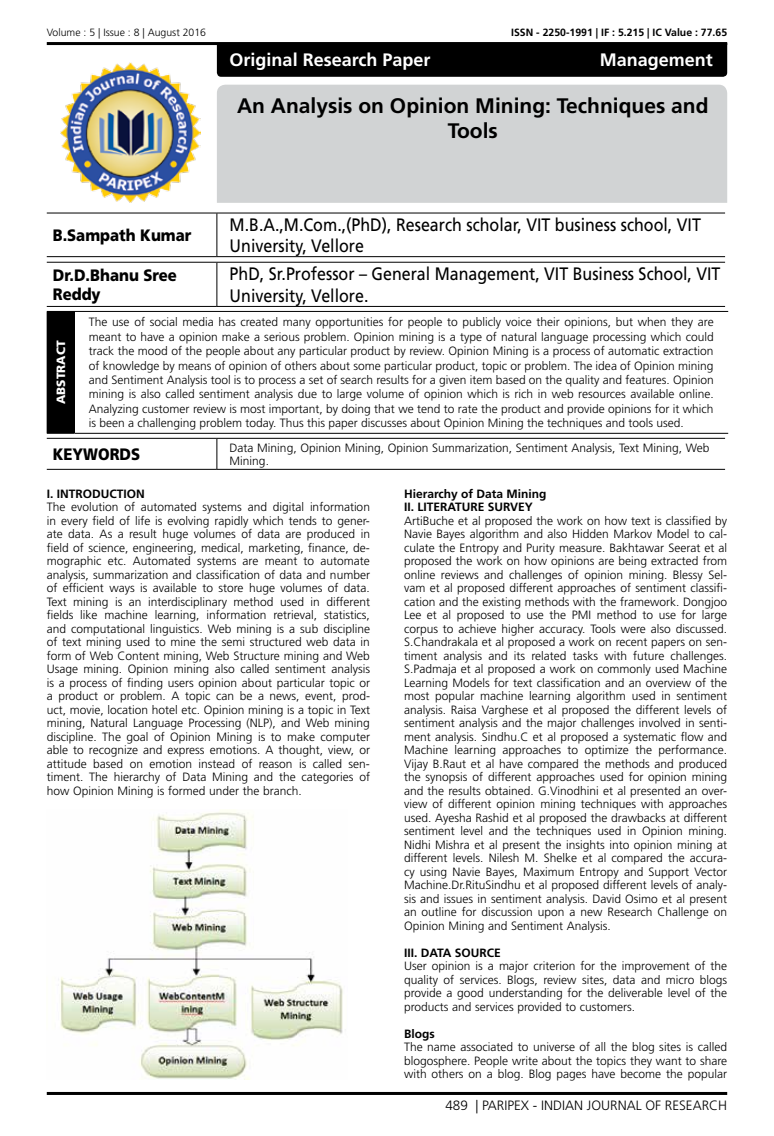
<style>
.page{position:relative;width:774px;height:1136px;background:#fff}
.page>*{position:absolute;margin:0;border:0;box-sizing:border-box;transform-origin:0 0}
.t1{font:700 21px/25.2px "Frutiger LT Std";color:#000;text-align:center}
.t2{font:18px/21.6px "Frutiger LT Std";color:#000;scale:.89 1}
.t3{font:700 18px "Frutiger LT Std";color:#fff}
.t4{font:900 16.5px/19.8px "Frutiger LT Std";color:#000;scale:.9 1}
.t5{font:300 13.5px "Frutiger LT Std";color:#000}
.t6{font:300 12px/13.5px "Frutiger LT Std";color:#000;text-align:justify}
.t7{font:700 12px/13.5px "Frutiger LT Std";color:#000}
.t8{font:900 12px "Frutiger LT Std";color:#fff}
.t9{font:700 10.5px "Frutiger LT Std";color:#000}
.t10{font:300 10.5px "Frutiger LT Std";color:#000}
</style>
<div class="page">
<hr style="left:47px;top:42px;width:680px;height:3px;background:#000">
<hr style="left:47px;top:1091px;width:680px;height:3px;background:#000">
<div style="left:217px;top:85px;width:510px;height:118px;background:#d1d3d4"></div>
<div style="left:217px;top:45px;width:510px;height:32px;background:#000"></div>
<img style="left:61px;top:63px;width:139px;height:140px">
<hr style="left:47px;top:213px;width:170px;height:1px;background:#000">
<hr style="left:217px;top:213px;width:508px;height:1px;background:#000">
<hr style="left:216px;top:213px;width:1px;height:43px;background:#000">
<hr style="left:47px;top:256px;width:170px;height:1px;background:#000">
<hr style="left:217px;top:256px;width:508px;height:1px;background:#000">
<hr style="left:47px;top:262px;width:170px;height:1px;background:#000">
<hr style="left:217px;top:262px;width:508px;height:1px;background:#000">
<hr style="left:216px;top:262px;width:1px;height:44px;background:#000">
<hr style="left:47px;top:306px;width:170px;height:1px;background:#000">
<hr style="left:217px;top:306px;width:508px;height:1px;background:#000">
<hr style="left:47px;top:438px;width:170px;height:1px;background:#000">
<hr style="left:217px;top:438px;width:508px;height:1px;background:#000">
<hr style="left:216px;top:438px;width:1px;height:31px;background:#000">
<hr style="left:47px;top:469px;width:170px;height:1px;background:#000">
<hr style="left:217px;top:469px;width:508px;height:1px;background:#000">
<div style="left:47px;top:311px;width:27px;height:122px;background:#000"></div>
<hr style="left:74px;top:311px;width:654px;height:1px;background:#000">
<hr style="left:74px;top:312px;width:1px;height:121px;background:#000">
<svg style="left:47px;top:433px;width:27px;height:1px"></svg>
<hr style="left:74px;top:433px;width:654px;height:1px;background:#000">
<img style="left:60px;top:810px;width:283px;height:269px">
<p class="t10" style="left:47px;top:27px;width:161px">Volume : 5 | Issue : 8 | August 2016</p>
<p class="t9" style="left:511px;top:27px;width:217px">ISSN - 2250-1991 | IF : 5.215 | IC Value : 77.65</p>
<h2 class="t3" style="left:230px;top:49px;width:202px">Original Research Paper</h2>
<h2 class="t3" style="left:600px;top:49px;width:115px">Management</h2>
<h1 class="t1" style="left:237px;top:93px;width:473px">An Analysis on Opinion Mining: Techniques and<br>Tools</h1>
<h3 class="t4" style="left:53px;top:225px;width:156px">B.Sampath Kumar</h3>
<h2 class="t2" style="left:230px;top:214px;width:531px">M.B.A.,M.Com.,(PhD), Research scholar, VIT business school, VIT<br>University, Vellore</h2>
<h3 class="t4" style="left:53px;top:265px;width:140px">Dr.D.Bhanu Sree<br>Reddy</h3>
<h2 class="t2" style="left:230px;top:263px;width:553px">PhD, Sr.Professor – General Management, VIT Business School, VIT<br>University, Vellore.</h2>
<p class="t8" style="left:54px;top:404px;width:65px;rotate:-90deg">ABSTRACT</p>
<p class="t6" style="left:89px;top:315px;width:626px;line-height:14.4px">The use of social media has created many opportunities for people to publicly voice their opinions, but when they are meant to have a opinion make a serious problem. Opinion mining is a type of natural language processing which could track the mood of the people about any particular product by review. Opinion Mining is a process of automatic extraction of knowledge by means of opinion of others about some particular product, topic or problem. The idea of Opinion mining and Sentiment Analysis tool is to process a set of search results for a given item based on the quality and features. Opinion mining is also called sentiment analysis due to large volume of opinion which is rich in web resources available online.<br>Analyzing customer review is most important, by doing that we tend to rate the product and provide opinions for it which is been a challenging problem today. Thus this paper discusses about Opinion Mining the techniques and tools used.</p>
<h3 class="t4" style="left:53px;top:444px;width:99px">KEYWORDS</h3>
<p class="t6" style="left:230px;top:441px;width:481px">Data Mining, Opinion Mining, Opinion Summarization, Sentiment Analysis, Text Mining, Web<br>Mining.</p>
<p class="t7" style="left:47px;top:486px;width:100px">I. INTRODUCTION</p>
<p class="t6" style="left:47px;top:500px;width:325px">The evolution of automated systems and digital information in every field of life is evolving rapidly which tends to gener&shy;ate data. As a result huge volumes of data are produced in field of science, engineering, medical, marketing, finance, de&shy;mographic etc. Automated systems are meant to automate analysis, summarization and classification of data and number of efficient ways is available to store huge volumes of data.<br>Text mining is an interdisciplinary method used in different fields like machine learning, information retrieval, statistics, and computational linguistics. Web mining is a sub discipline of text mining used to mine the semi structured web data in form of Web Content mining, Web Structure mining and Web Usage mining. Opinion mining also called sentiment analysis is a process of finding users opinion about particular topic or a product or problem. A topic can be a news, event, prod&shy;uct, movie, location hotel etc. Opinion mining is a topic in Text mining, Natural Language Processing (NLP), and Web mining discipline. The goal of Opinion Mining is to make computer able to recognize and express emotions. A thought, view, or attitude based on emotion instead of reason is called sen&shy;timent. The hierarchy of Data Mining and the categories of how Opinion Mining is formed under the branch.</p>
<p class="t7" style="left:404px;top:486px;width:144px">Hierarchy of Data Mining<br>II. LITERATURE SURVEY</p>
<p class="t6" style="left:404px;top:514px;width:325px">ArtiBuche et al proposed the work on how text is classified by Navie Bayes algorithm and also Hidden Markov Model to cal&shy;culate the Entropy and Purity measure. Bakhtawar Seerat et al proposed the work on how opinions are being extracted from online reviews and challenges of opinion mining. Blessy Sel&shy;vam et al proposed different approaches of sentiment classifi&shy;cation and the existing methods with the framework. Dongjoo Lee et al proposed to use the PMI method to use for large corpus to achieve higher accuracy. Tools were also discussed.<br>S.Chandrakala et al proposed a work on recent papers on sen&shy;timent analysis and its related tasks with future challenges.<br>S.Padmaja et al proposed a work on commonly used Machine Learning Models for text classification and an overview of the most popular machine learning algorithm used in sentiment analysis. Raisa Varghese et al proposed the different levels of sentiment analysis and the major challenges involved in senti&shy;ment analysis. Sindhu.C et al proposed a systematic flow and Machine learning approaches to optimize the performance.<br>Vijay B.Raut et al have compared the methods and produced the synopsis of different approaches used for opinion mining and the results obtained. G.Vinodhini et al presented an over&shy;view of different opinion mining techniques with approaches used. Ayesha Rashid et al proposed the drawbacks at different sentiment level and the techniques used in Opinion mining.<br>Nidhi Mishra et al present the insights into opinion mining at different levels. Nilesh M. Shelke et al compared the accura&shy;cy using Navie Bayes, Maximum Entropy and Support Vector Machine.Dr.RituSindhu et al proposed different levels of analy&shy;sis and issues in sentiment analysis. David Osimo et al present an outline for discussion upon a new Research Challenge on Opinion Mining and Sentiment Analysis.</p>
<p class="t7" style="left:404px;top:945px;width:98px">III. DATA SOURCE</p>
<p class="t6" style="left:404px;top:959px;width:325px">User opinion is a major criterion for the improvement of the quality of services. Blogs, review sites, data and micro blogs provide a good understanding for the deliverable level of the products and services provided to customers.</p>
<p class="t7" style="left:404px;top:1026px;width:32px">Blogs</p>
<p class="t6" style="left:404px;top:1040px;width:325px">The name associated to universe of all the blog sites is called blogosphere. People write about the topics they want to share with others on a blog. Blog pages have become the popular</p>
<p class="t5" style="left:445px;top:1097px;width:283px">489 | PARIPEX - INDIAN JOURNAL OF RESEARCH</p>
</div>
